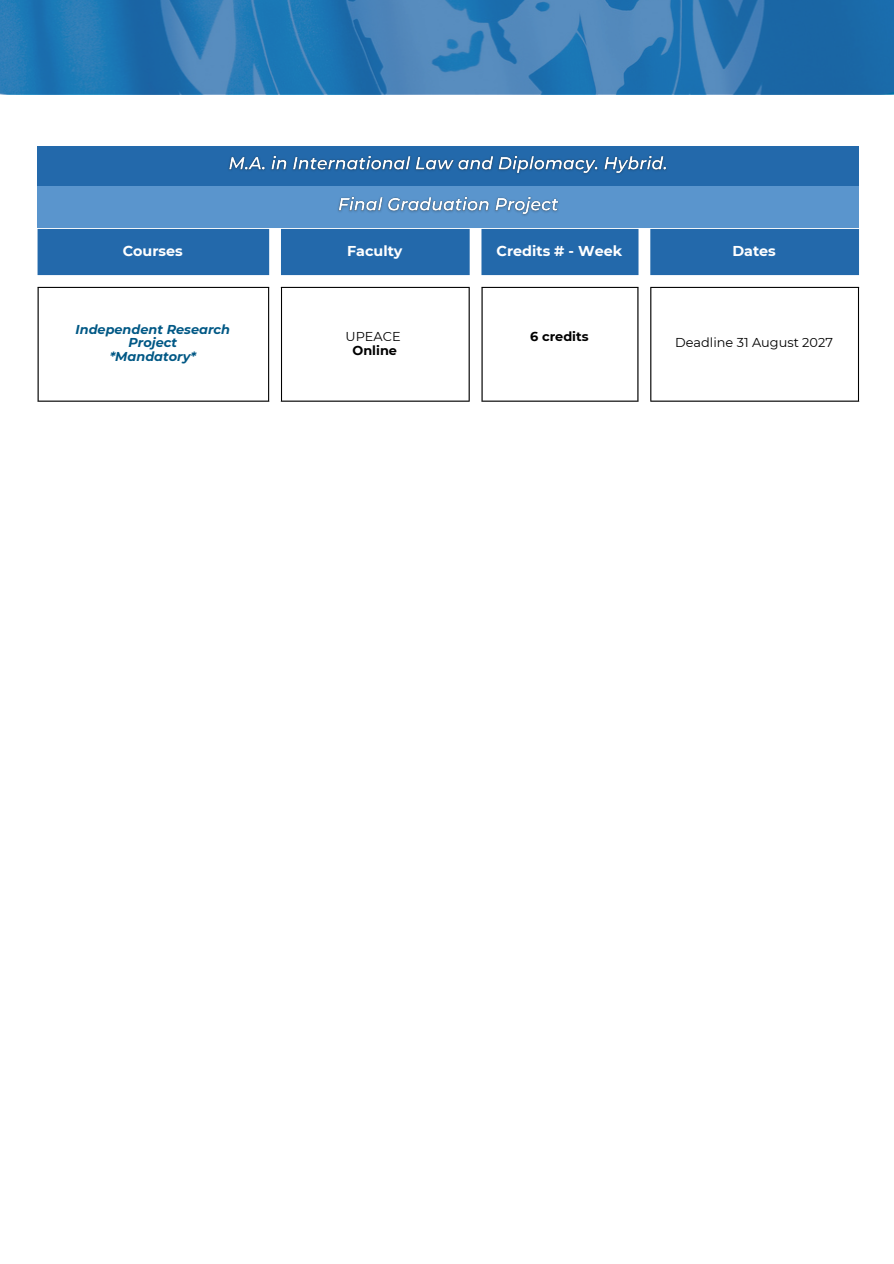
<style>
.page{position:relative;width:894px;height:1264px;background:#fff}
.page>*{position:absolute;margin:0;border:0;box-sizing:border-box;transform-origin:0 0}
.t1{font:700 14.25px "Montserrat";color:#fff}
.t2{font:italic 700 12.9px/14px "Montserrat";color:#005885;text-align:center}
.t3{font:12.9px "Montserrat";color:#000}
.t4{font:700 12.9px "Montserrat";color:#000}
</style>
<div class="page">
<div style="left:38px;top:229px;width:820px;height:46px;background:#2369ab"></div>
<svg style="left:269px;top:287px;width:383px;height:114px"></svg>
<hr style="left:38px;top:288px;width:1px;height:112px;background:#000">
<hr style="left:268px;top:288px;width:1px;height:112px;background:#000">
<hr style="left:38px;top:287px;width:231px;height:1px;background:#000">
<hr style="left:38px;top:400px;width:231px;height:1px;background:#000">
<hr style="left:281px;top:288px;width:1px;height:112px;background:#000">
<hr style="left:468px;top:288px;width:1px;height:112px;background:#000">
<hr style="left:281px;top:287px;width:188px;height:1px;background:#000">
<hr style="left:281px;top:400px;width:188px;height:1px;background:#000">
<hr style="left:481px;top:288px;width:1px;height:112px;background:#000">
<hr style="left:637px;top:288px;width:1px;height:112px;background:#000">
<hr style="left:481px;top:287px;width:157px;height:1px;background:#000">
<hr style="left:481px;top:400px;width:157px;height:1px;background:#000">
<hr style="left:650px;top:288px;width:1px;height:112px;background:#000">
<hr style="left:857px;top:288px;width:1px;height:112px;background:#000">
<hr style="left:650px;top:287px;width:208px;height:1px;background:#000">
<hr style="left:650px;top:400px;width:208px;height:1px;background:#000">
<div style="left:38px;top:146px;width:820px;height:40px;background:#2369ab"></div>
<div style="left:38px;top:186px;width:820px;height:42px;background:#5a95cd"></div>
<svg style="left:0;top:0;width:893px;height:95px;background:#2f79b3"></svg>
<img style="left:228px;top:155px;width:439px;height:19px">
<img style="left:338px;top:196px;width:221px;height:20px">
<p class="t1" style="left:123px;top:242px;width:61px">Courses</p>
<p class="t1" style="left:347px;top:242px;width:57px">Faculty</p>
<p class="t1" style="left:496px;top:242px;width:127px">Credits # - Week</p>
<p class="t1" style="left:732px;top:242px;width:45px">Dates</p>
<p class="t2" style="left:76px;top:322px;width:156px">Independent Research<br>Project</p>
<p class="t2" style="left:110px;top:350px;width:88px">*Mandatory*</p>
<p class="t3" style="left:345px;top:328px;width:57px">UPEACE</p>
<p class="t4" style="left:352px;top:342px;width:46px">Online</p>
<p class="t4" style="left:530px;top:328px;width:60px">6 credits</p>
<p class="t3" style="left:675px;top:335px;width:159px">Deadline 31 August 2027</p>
</div>
